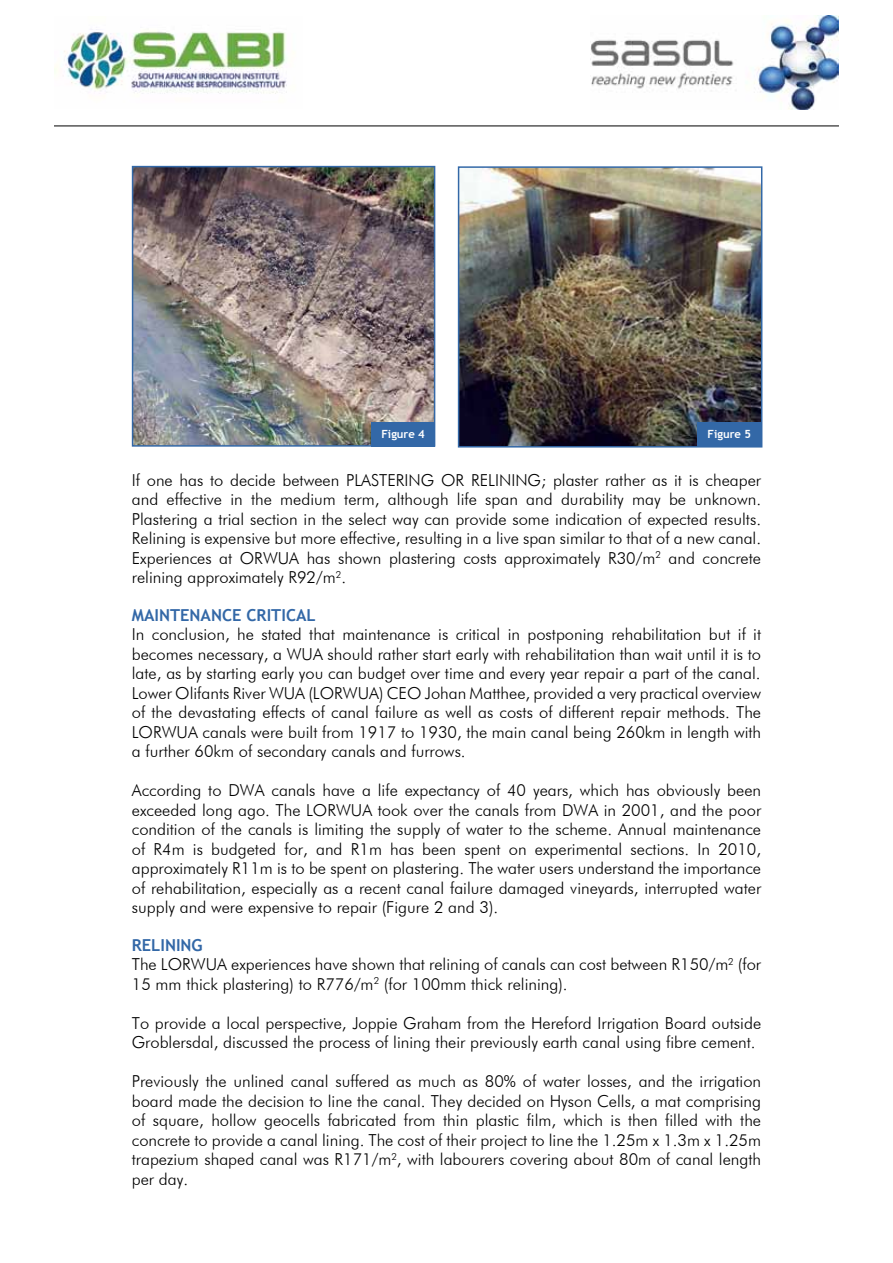
<style>
.page{position:relative;width:893px;height:1263px;background:#fff}
.page>*{position:absolute;margin:0;border:0;box-sizing:border-box;transform-origin:0 0}
.t1{font:300 16.5px/19.5px "Futura BT";color:#000;text-align:justify}
.t2{font:700 16.5px "Trebuchet MS";color:#3368a7}
.t3{font:700 11.25px "Trebuchet MS";color:#fff}
</style>
<div class="page">
<img style="left:54px;top:29px;width:233px;height:65px">
<img style="left:590px;top:15px;width:249px;height:95px">
<hr style="left:54px;top:126px;width:785px;height:1px;background:#000">
<img style="left:135px;top:169px;width:297px;height:275px">
<div style="left:132px;top:166px;width:303px;height:281px;border:2px solid #3368a7"></div>
<div style="left:371px;top:422px;width:64px;height:24px;background:#3368a7"></div>
<img style="left:461px;top:169px;width:298px;height:276px">
<div style="left:458px;top:166px;width:304px;height:282px;border:2px solid #3368a7"></div>
<div style="left:697px;top:422px;width:64px;height:24px;background:#3368a7"></div>
<p class="t3" style="left:381px;top:427px;width:45px">FIGURE 4</p>
<p class="t3" style="left:707px;top:427px;width:45px">FIGURE 5</p>
<p class="t1" style="left:132px;top:470px;width:631px">If one has to decide between PLASTERING OR RELINING; plaster rather as it is cheaper and effective in the medium term, although life span and durability may be unknown.<br>Plastering a trial section in the select way can provide some indication of expected results.<br>Relining is expensive but more effective, resulting in a live span similar to that of a new canal.<br>Experiences at ORWUA has shown plastering costs approximately R30/m<sup>2</sup> and concrete relining approximately R92/m<sup>2</sup>.</p>
<p class="t2" style="left:132px;top:604px;width:185px">MAINTENANCE CRITICAL</p>
<p class="t1" style="left:132px;top:624px;width:631px">In conclusion, he stated that maintenance is critical in postponing rehabilitation but if it becomes necessary, a WUA should rather start early with rehabilitation than wait until it is to late, as by starting early you can budget over time and every year repair a part of the canal.<br>Lower Olifants River WUA (LORWUA) CEO Johan Matthee, provided a very practical overview of the devastating effects of canal failure as well as costs of different repair methods. The LORWUA canals were built from 1917 to 1930, the main canal being 260km in length with a further 60km of secondary canals and furrows.</p>
<p class="t1" style="left:132px;top:780px;width:631px">According to DWA canals have a life expectancy of 40 years, which has obviously been exceeded long ago. The LORWUA took over the canals from DWA in 2001, and the poor condition of the canals is limiting the supply of water to the scheme. Annual maintenance of R4m is budgeted for, and R1m has been spent on experimental sections. In 2010, approximately R11m is to be spent on plastering. The water users understand the importance of rehabilitation, especially as a recent canal failure damaged vineyards, interrupted water supply and were expensive to repair (Figure 2 and 3).</p>
<p class="t2" style="left:132px;top:934px;width:72px">RELINING</p>
<p class="t1" style="left:132px;top:954px;width:631px">The LORWUA experiences have shown that relining of canals can cost between R150/m<sup>2</sup> (for<br>15 mm thick plastering) to R776/m<sup>2</sup> (for 100mm thick relining).</p>
<p class="t1" style="left:132px;top:1013px;width:631px">To provide a local perspective, Joppie Graham from the Hereford Irrigation Board outside<br>Groblersdal, discussed the process of lining their previously earth canal using fibre cement.</p>
<p class="t1" style="left:132px;top:1071px;width:631px">Previously the unlined canal suffered as much as 80% of water losses, and the irrigation board made the decision to line the canal. They decided on Hyson Cells, a mat comprising of square, hollow geocells fabricated from thin plastic film, which is then filled with the concrete to provide a canal lining. The cost of their project to line the 1.25m x 1.3m x 1.25m trapezium shaped canal was R171/m<sup>2</sup>, with labourers covering about 80m of canal length per day.</p>
</div>
